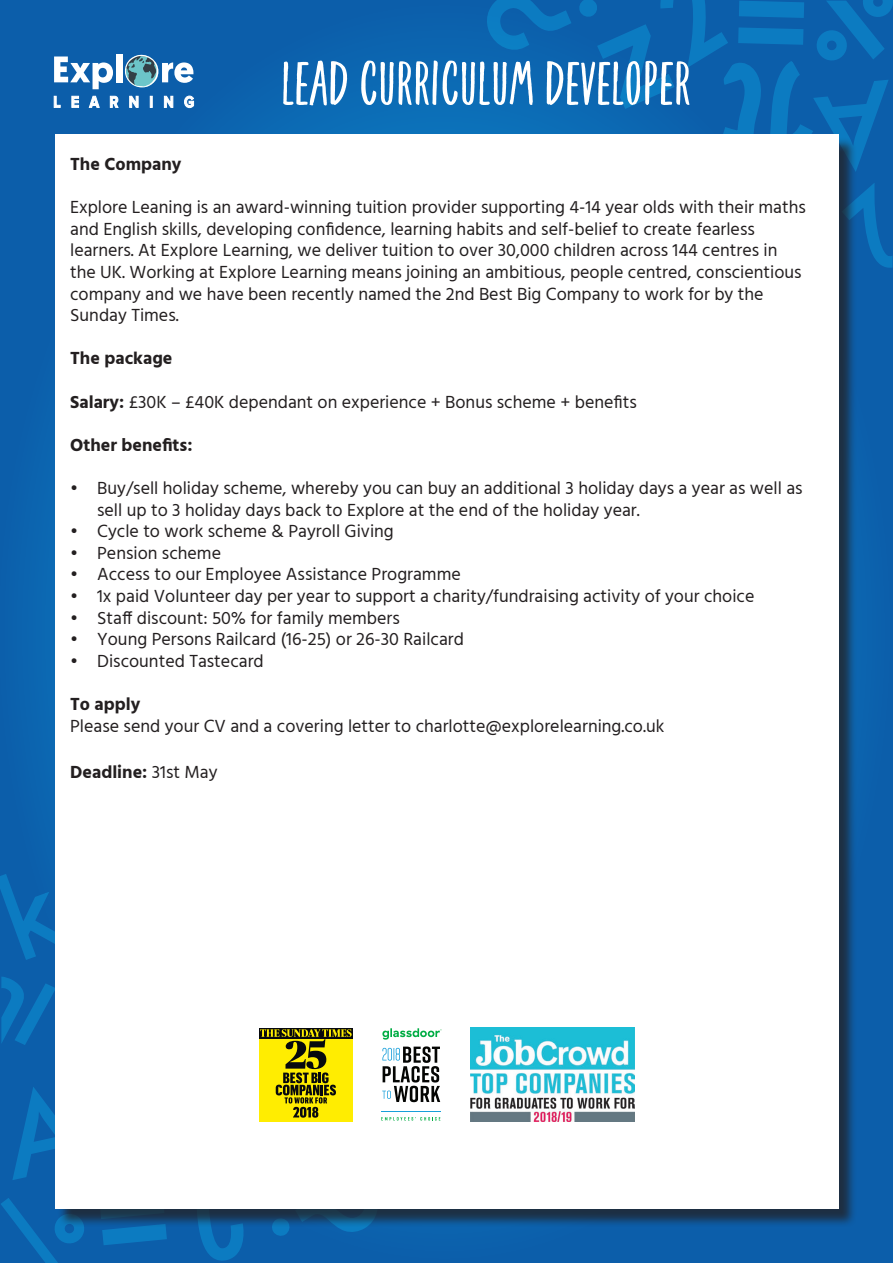
<style>
.page{position:relative;width:893px;height:1263px;background:#fff}
.page>*{position:absolute;margin:0;border:0;box-sizing:border-box;transform-origin:0 0}
.t1{font:64.2px "Yard Sale";color:#fff}
.t2{font:18px/21.6px "Hind";color:#231f20}
.t3{font:700 18px "Hind";color:#231f20}
.s1{font-weight:700}
.s2{font-weight:400}
</style>
<div class="page">
<div style="left:0;top:0;width:893px;height:1263px;background:linear-gradient(to right,#1165af,#0c60ac)"></div>
<svg style="left:54px;top:96px;width:7px;height:12px"></svg>
<svg style="left:71px;top:96px;width:8px;height:12px"></svg>
<svg style="left:89px;top:96px;width:11px;height:12px"></svg>
<svg style="left:110px;top:96px;width:9px;height:12px"></svg>
<svg style="left:129px;top:96px;width:10px;height:12px"></svg>
<svg style="left:150px;top:96px;width:2px;height:12px"></svg>
<svg style="left:164px;top:96px;width:9px;height:12px"></svg>
<svg style="left:184px;top:96px;width:10px;height:12px"></svg>
<svg style="left:54px;top:57px;width:59px;height:32px"></svg>
<div style="left:116px;top:54px;width:6px;height:28px;background:#fff"></div>
<svg style="left:125px;top:54px;width:68px;height:34px"></svg>
<svg style="left:484px;top:0;width:87px;height:54px;background:#0c6bb4"></svg>
<svg style="left:578px;top:0;width:315px;height:268px;background:#0d67b1"></svg>
<div style="left:57px;top:137px;width:800px;height:1091px;background:#231f20;opacity:.75"></div>
<div style="left:55px;top:135px;width:783px;height:1074px;background:#fff"></div>
<svg style="left:0;top:872px;width:442px;height:391px"></svg>
<img style="left:470px;top:1028px;width:164px;height:93px">
<p class="t1" style="left:281px;top:49px;width:411px">LEAD CURRICULUM DEVELOPER</p>
<p class="t3" style="left:70px;top:153px;width:113px">The Company</p>
<p class="t2" style="left:70px;top:198px;width:737px">Explore Leaning is an award-winning tuition provider supporting 4-14 year olds with their maths and English skills, developing confidence, learning habits and self-belief to create fearless learners. At Explore Learning, we deliver tuition to over 30,000 children across 144 centres in the UK. Working at Explore Learning means joining an ambitious, people centred, conscientious company and we have been recently named the 2nd Best Big Company to work for by the Sunday Times.</p>
<p class="t3" style="left:70px;top:348px;width:104px">The package</p>
<p class="t2" style="left:70px;top:392px;width:568px"><span class="s1">Salary:</span> £30K – £40K dependant on experience + Bonus scheme + benefits</p>
<p class="t3" style="left:70px;top:434px;width:124px">Other benefits:</p>
<p class="t2" style="left:97px;top:478px;width:707px;text-indent:-27px">• Buy/sell holiday scheme, whereby you can buy an additional 3 holiday days a year as well as sell up to 3 holiday days back to Explore at the end of the holiday year.</p>
<p class="t2" style="left:70px;top:522px;width:325px">• Cycle to work scheme &amp; Payroll Giving</p>
<p class="t2" style="left:70px;top:543px;width:152px">• Pension scheme</p>
<p class="t2" style="left:70px;top:565px;width:392px">• Access to our Employee Assistance Programme</p>
<p class="t2" style="left:70px;top:586px;width:686px">• 1x paid Volunteer day per year to support a charity/fundraising activity of your choice</p>
<p class="t2" style="left:70px;top:608px;width:331px">• Staff discount: 50% for family members</p>
<p class="t2" style="left:70px;top:630px;width:395px">• Young Persons Railcard (16-25) or 26-30 Railcard</p>
<p class="t2" style="left:70px;top:651px;width:195px">• Discounted Tastecard</p>
<p class="t3" style="left:70px;top:693px;width:72px">To apply</p>
<p class="t2" style="left:70px;top:716px;width:596px">Please send your CV and a covering letter to charlotte@explorelearning.co.uk</p>
<p class="t3" style="left:70px;top:762px;width:149px">Deadline: <span class="s2">31st May</span></p>
</div>
